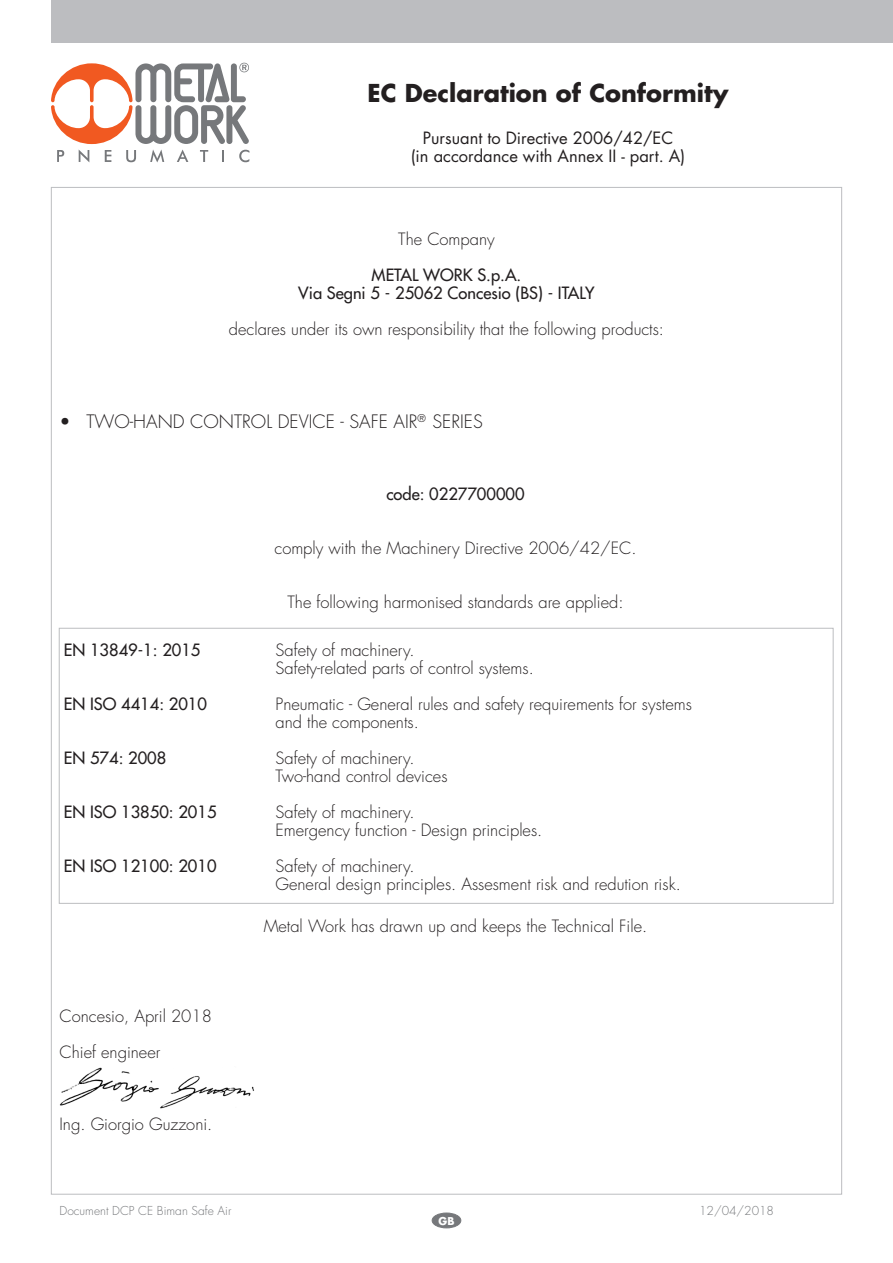
<style>
.page{position:relative;width:893px;height:1263px;background:#fff}
.page>*{position:absolute;margin:0;border:0;box-sizing:border-box;transform-origin:0 0}
.t1{font:700 24px "Futura Std";color:#231f20}
.t2{font:300 18px "Futura Std";color:#231f20}
.Normale{font:300 16.5px "Futura Std";color:#231f20}
.Normale-2{font:500 16.5px "Futura Std";color:#231f20}
.t3{font:16.5px "Futura Std";color:#231f20}
.Titolo_3{font:300 16.5px "Futura Std";color:#231f20}
.t4{font:300 12px "Futura Std";color:#76787b}
.t5{font:700 10.5px "Futura Std";color:#fff}
</style>
<div class="page">
<div style="left:51px;top:0;width:842px;height:43px;background:#bcbdc0"></div>
<svg style="left:51px;top:63px;width:198px;height:99px"></svg>
<div style="left:432px;top:1213px;width:29px;height:15px;background:#76787b;border-radius:50%"></div>
<div style="left:432px;top:1213px;width:29px;height:15px;border:1px solid #76787b;border-radius:50%"></div>
<img style="left:60px;top:1067px;width:194px;height:41px">
<p class="t1" style="left:368px;top:78px;width:362px">EC Declaration of Conformity</p>
<p class="t3" style="left:423px;top:128px;width:252px">Pursuant to Directive 2006/42/EC</p>
<p class="t3" style="left:411px;top:146px;width:276px">(in accordance with Annex II - part. A)</p>
<p class="Normale" style="left:398px;top:229px;width:98px">The Company</p>
<p class="Normale-2" style="left:372px;top:265px;width:151px">METAL WORK S.p.A.</p>
<p class="Normale-2" style="left:298px;top:283px;width:298px">Via Segni 5 - 25062 Concesio (BS) - ITALY</p>
<p class="Normale" style="left:229px;top:319px;width:437px">declares under its own responsibility that the following products:</p>
<p class="t2" style="left:60px;top:411px;width:425px">• TWO-HAND CONTROL DEVICE - SAFE AIR<sup>®</sup> SERIES</p>
<p class="Normale-2" style="left:386px;top:484px;width:140px">code: 0227700000</p>
<p class="Normale" style="left:274px;top:538px;width:364px">comply with the Machinery Directive 2006/42/EC.</p>
<p class="Normale" style="left:287px;top:592px;width:337px">The following harmonised standards are applied:</p>
<p class="Normale-2" style="left:64px;top:639px;width:138px">EN 13849-1: 2015</p>
<p class="Normale" style="left:276px;top:639px;width:140px">Safety of machinery.</p>
<p class="Normale" style="left:276px;top:657px;width:260px">Safety-related parts of control systems.</p>
<p class="Normale-2" style="left:64px;top:693px;width:145px">EN ISO 4414: 2010</p>
<p class="Normale" style="left:276px;top:693px;width:418px">Pneumatic - General rules and safety requirements for systems</p>
<p class="Normale" style="left:276px;top:711px;width:145px">and the components.</p>
<p class="Normale-2" style="left:64px;top:747px;width:104px">EN 574: 2008</p>
<p class="Normale" style="left:276px;top:747px;width:140px">Safety of machinery.</p>
<p class="Normale" style="left:276px;top:765px;width:174px">Two-hand control devices</p>
<p class="Normale-2" style="left:64px;top:801px;width:154px">EN ISO 13850: 2015</p>
<p class="Normale" style="left:276px;top:801px;width:140px">Safety of machinery.</p>
<p class="Normale" style="left:276px;top:819px;width:268px">Emergency function - Design principles.</p>
<p class="Normale-2" style="left:64px;top:855px;width:154px">EN ISO 12100: 2010</p>
<p class="Normale" style="left:276px;top:855px;width:140px">Safety of machinery.</p>
<p class="Normale" style="left:276px;top:873px;width:407px">General design principles. Assesment risk and redution risk.</p>
<p class="Titolo_3" style="left:60px;top:1006px;width:154px">Concesio, April 2018</p>
<p class="Titolo_3" style="left:60px;top:1042px;width:102px">Chief engineer</p>
<p class="Normale" style="left:60px;top:1114px;width:154px">Ing. Giorgio Guzzoni.</p>
<p class="Normale" style="left:264px;top:916px;width:385px">Metal Work has drawn up and keeps the Technical File.</p>
<p class="t4" style="left:60px;top:1203px;width:173px">Document DCP CE Biman Safe Air</p>
<p class="t4" style="left:699px;top:1203px;width:76px">12/04/2018</p>
<p class="t5" style="left:438px;top:1214px;width:17px">GB</p>
</div>
